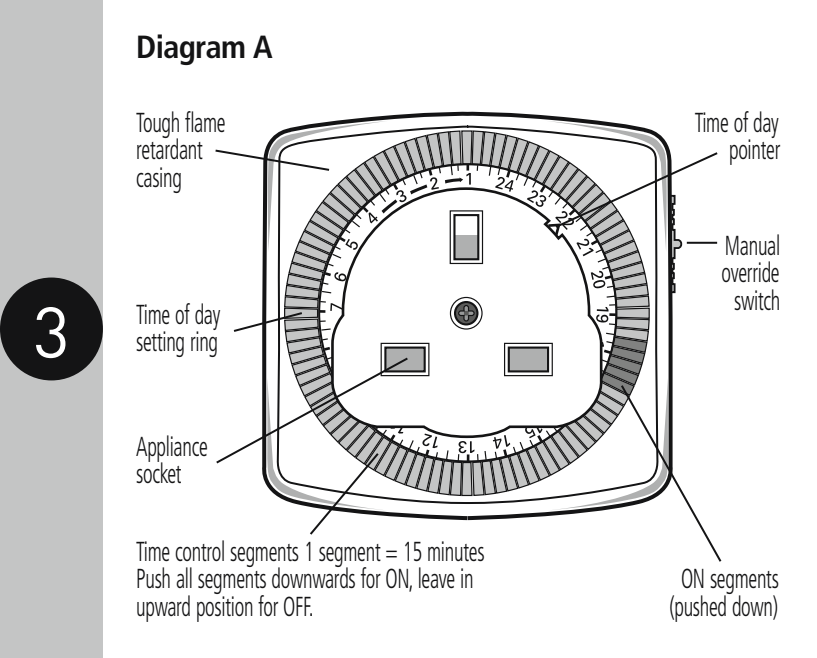
<style>
.page{position:relative;width:817px;height:658px;background:#fff}
.page>*{position:absolute;margin:0;border:0;box-sizing:border-box;transform-origin:0 0}
.t1{font:70.4px "DINOT";color:#fff}
.t2{font:32px "Frutiger LT 67 Bd Cn";letter-spacing:-.02em;color:#141415}
.t3{font:27.6px/27.6px "Frutiger LT 47 Lt Cn";letter-spacing:-.015em;color:#141415;scale:.75 1}
</style>
<div class="page">
<div style="left:0;top:0;width:103px;height:658px;background:#c4c5c5"></div>
<hr style="left:816px;top:0;width:1px;height:658px;background:#c4c5c5">
<div style="left:0;top:277px;width:103px;height:103px;background:#141415;border-radius:50%"></div>
<svg style="left:334px;top:112px;width:266px;height:9px"></svg>
<svg style="left:215px;top:121px;width:507px;height:441px"></svg>
<h1 class="t1" style="left:33px;top:288px;width:38px">3</h1>
<p class="t2" style="left:136px;top:28px;width:138px">Diagram A</p>
<p class="t3" style="left:136px;top:109px;width:121px">Tough flame retardant casing</p>
<p class="t3" style="left:136px;top:301px;width:114px">Time of day setting ring</p>
<p class="t3" style="left:136px;top:433px;width:97px">Appliance socket</p>
<p class="t3" style="left:136px;top:538px;width:466px">Time control segments 1 segment = 15 minutes<br>Push all segments downwards for ON, leave in upward position for OFF.</p>
<p class="t3" style="left:694px;top:109px;width:116px;text-align:right">Time of day pointer</p>
<p class="t3" style="left:721px;top:232px;width:80px;text-align:center">Manual override switch</p>
<p class="t3" style="left:669px;top:565px;width:147px;text-align:center">ON segments (pushed down)</p>
</div>
